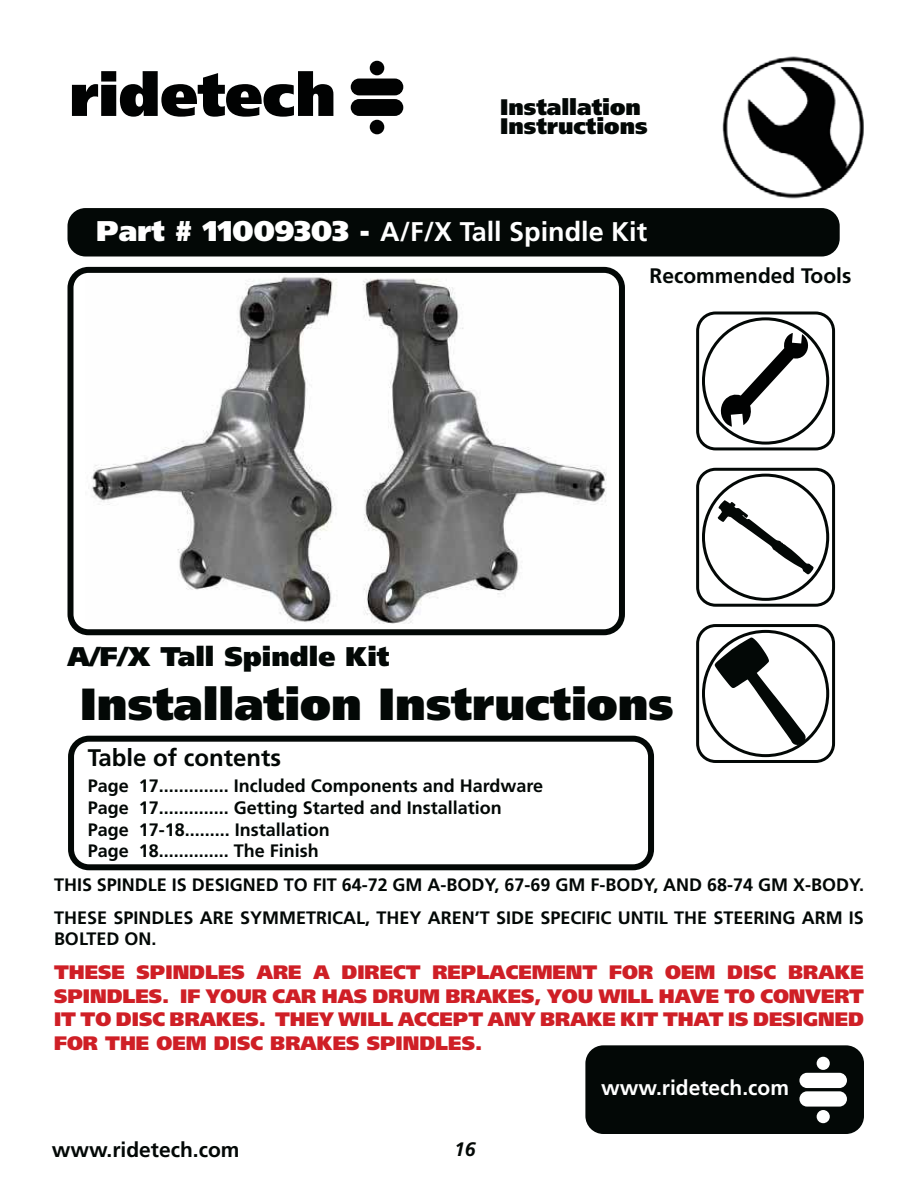
<style>
.page{position:relative;width:918px;height:1188px;background:#fff}
.page>*{position:absolute;margin:0;border:0;box-sizing:border-box;transform-origin:0 0}
.t1{font:900 45px "Frutiger LT Pro";color:#030806}
.t2{font:700 27px "Frutiger LT Pro";color:#fff}
.t3{font:900 27px "Frutiger LT Pro";color:#030806}
.t4{font:700 24px "Frutiger LT Pro";color:#030806}
.t5{font:900 22.5px/19.5px "Frutiger LT Pro";color:#030806}
.t6{font:700 21px "Frutiger LT Pro";color:#030806}
.t7{font:700 21px "Frutiger LT Pro";color:#fff}
.t8{font:900 19.5px/23.4px "Frutiger LT Pro";color:#cf1f26;text-align:justify}
.t9{font:italic 700 19.5px "Frutiger LT Pro";color:#030806}
.t10{font:700 18px/21.6px "Frutiger LT Pro";color:#030806}
.s1{font-weight:900;font-size:28.5px}
</style>
<div class="page">
<img style="left:722px;top:56px;width:142px;height:143px">
<svg style="left:72px;top:71px;width:261px;height:46px"></svg>
<div style="left:351px;top:79px;width:52px;height:16px;background:#010202;border-radius:8px"></div>
<div style="left:351px;top:99px;width:52px;height:17px;background:#010202;border-radius:8px"></div>
<div style="left:370px;top:61px;width:14px;height:14px;background:#010202;border-radius:50%"></div>
<div style="left:370px;top:120px;width:14px;height:14px;background:#010202;border-radius:50%"></div>
<div style="left:696px;top:468px;width:139px;height:139px;border:3px solid #030806;border-radius:18px"></div>
<svg style="left:718px;top:500px;width:96px;height:75px"></svg>
<div style="left:702px;top:474px;width:127px;height:127px;border:3px solid #030806;border-radius:50%"></div>
<div style="left:696px;top:624px;width:139px;height:139px;border:3px solid #030806;border-radius:18px"></div>
<svg style="left:715px;top:637px;width:91px;height:108px"></svg>
<div style="left:702px;top:630px;width:127px;height:127px;border:3px solid #030806;border-radius:50%"></div>
<div style="left:585px;top:1045px;width:279px;height:89px;background:#030806;border-radius:18px"></div>
<div style="left:799px;top:1073px;width:48px;height:15px;background:#fff;border-radius:8px"></div>
<div style="left:799px;top:1091px;width:48px;height:16px;background:#fff;border-radius:8px"></div>
<div style="left:817px;top:1057px;width:13px;height:13px;background:#fff;border-radius:50%"></div>
<div style="left:817px;top:1110px;width:13px;height:13px;background:#fff;border-radius:50%"></div>
<div style="left:696px;top:312px;width:139px;height:138px;border:3px solid #030806;border-radius:18px"></div>
<div style="left:702px;top:317px;width:127px;height:128px;border:3px solid #030806;border-radius:50%"></div>
<svg style="left:719px;top:333px;width:90px;height:94px"></svg>
<img style="left:86px;top:256px;width:524px;height:368px">
<div style="left:68px;top:736px;width:586px;height:134px;border:6px solid #030806;border-radius:18px"></div>
<div style="left:68px;top:208px;width:772px;height:48px;background:#030806;border-radius:18px"></div>
<div style="left:68px;top:267px;width:557px;height:368px;border:6px solid #030806;border-radius:18px"></div>
<p class="t5" style="left:500px;top:98px;width:149px">Installation<br>Instructions</p>
<h2 class="t2" style="left:96px;top:220px;width:553px"><span class="s1">Part # 11009303 -</span> A/F/X Tall Spindle Kit</h2>
<p class="t6" style="left:650px;top:266px;width:203px">Recommended Tools</p>
<h2 class="t3" style="left:67px;top:645px;width:323px">A/F/X Tall Spindle Kit</h2>
<h1 class="t1" style="left:80px;top:685px;width:595px">Installation Instructions</h1>
<h3 class="t4" style="left:88px;top:747px;width:195px">Table of contents</h3>
<p class="t10" style="left:88px;top:776px;width:457px">Page 17.............. Included Components and Hardware Page 17.............. Getting Started and Installation Page 17-18......... Installation<br>Page 18.............. The Finish</p>
<p class="t10" style="left:54px;top:870px;width:812px;line-height:32.4px">THIS SPINDLE IS DESIGNED TO FIT 64-72 GM A-BODY, 67-69 GM F-BODY, AND 68-74 GM X-BODY.<br>THESE SPINDLES ARE SYMMETRICAL, THEY AREN’T SIDE SPECIFIC UNTIL THE STEERING ARM IS</p>
<p class="t10" style="left:54px;top:929px;width:104px">BOLTED ON.</p>
<p class="t8" style="left:54px;top:962px;width:812px">THESE SPINDLES ARE A DIRECT REPLACEMENT FOR OEM DISC BRAKE SPINDLES. IF YOUR CAR HAS DRUM BRAKES, YOU WILL HAVE TO CONVERT IT TO DISC BRAKES. THEY WILL ACCEPT ANY BRAKE KIT THAT IS DESIGNED FOR THE OEM DISC BRAKES SPINDLES.</p>
<p class="t6" style="left:52px;top:1141px;width:189px">www.ridetech.com</p>
<p class="t9" style="left:454px;top:1141px;width:23px">16</p>
<p class="t7" style="left:601px;top:1078px;width:189px">www.ridetech.com</p>
</div>
